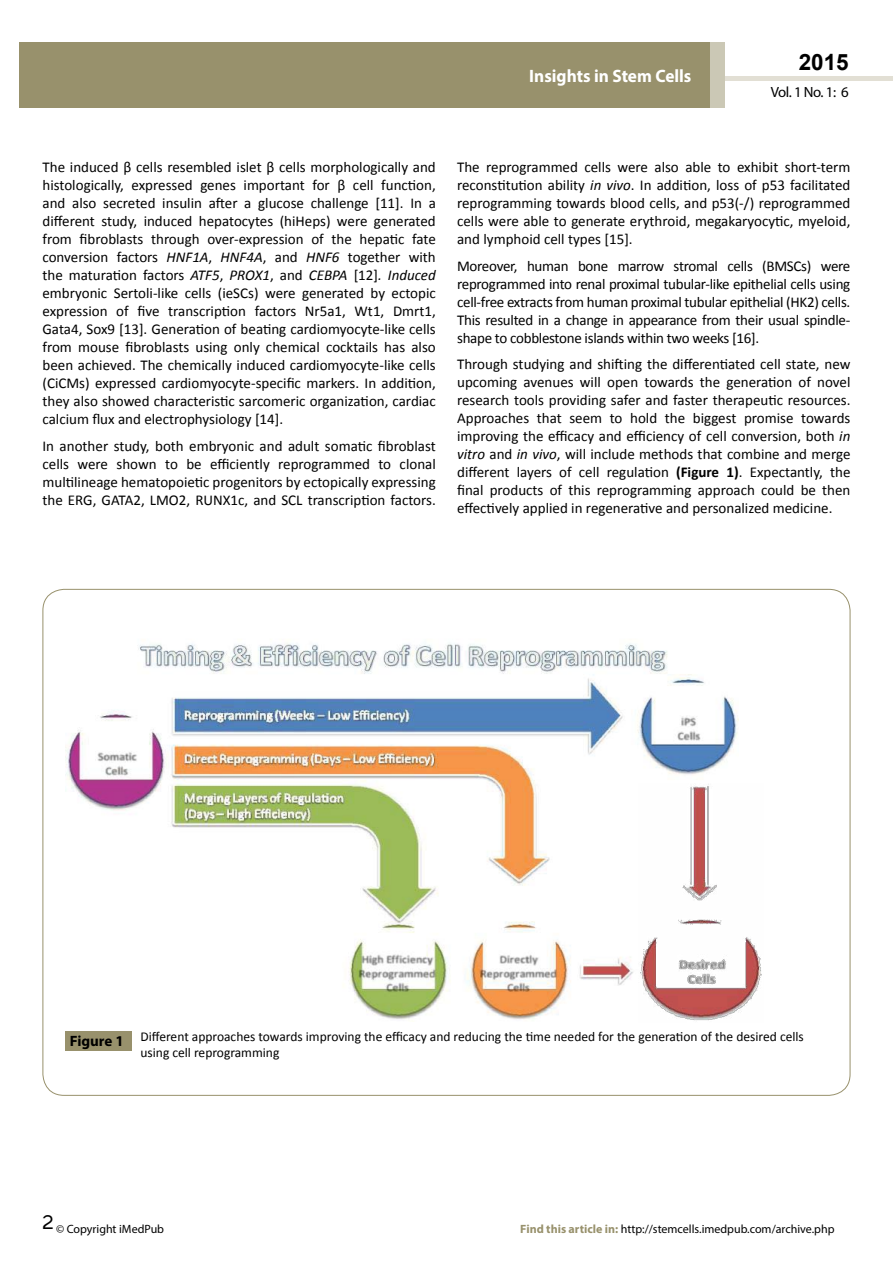
<style>
.page{position:relative;width:893px;height:1263px;background:#fff}
.page>*{position:absolute;margin:0;border:0;box-sizing:border-box;transform-origin:0 0}
.t1{font:25.5px "Tunga";color:#000}
.t2{font:700 22.5px "Arial";color:#000}
.t3{font:700 18px "Myriad Pro";color:#fff;scale:.96 1}
.t4{font:15px/18px "Calibri";color:#000;text-align:justify}
.t5{font:14.85px "Myriad Pro";color:#000}
.t6{font:13.5px/16.2px "Calibri";color:#000}
.t7{font:12px "Myriad Pro";color:#000}
.s1{font-style:italic}
.s2{font-weight:700}
.s3{font-family:"Myriad Pro";font-weight:700;font-size:15px}
.s4{font-weight:700;color:#98916c}
</style>
<div class="page">
<div style="left:725px;top:76px;width:168px;height:5px;background:#e2dfd4"></div>
<div style="left:19px;top:42px;width:690px;height:66px;background:#98916c"></div>
<div style="left:709px;top:42px;width:16px;height:66px;background:#cbc8b5"></div>
<img style="left:66px;top:643px;width:673px;height:377px">
<img style="left:638px;top:784px;width:124px;height:237px">
<div style="left:65px;top:1031px;width:67px;height:19px;background:#98916c"></div>
<p class="t3" style="left:529px;top:64px;width:170px">Insights in Stem Cells</p>
<p class="t3" style="left:585px;top:74px;width:128px">ISSN 1698-9465</p>
<h2 class="t2" style="left:799px;top:47px;width:52px">2015</h2>
<p class="t5" style="left:771px;top:83px;width:80px">Vol. 1 No. 1: 6</p>
<p class="t4" style="left:43px;top:158px;width:395px">The induced β cells resembled islet β cells morphologically and histologically, expressed genes important for β cell function, and also secreted insulin after a glucose challenge [11]. In a different study, induced hepatocytes (hiHeps) were generated from fibroblasts through over-expression of the hepatic fate conversion factors <span class="s1">HNF1A</span>, <span class="s1">HNF4A</span>, and <span class="s1">HNF6</span> together with the maturation factors <span class="s1">ATF5</span>, <span class="s1">PROX1</span>, and <span class="s1">CEBPA</span> [12]<span class="s1">. Induced </span>embryonic Sertoli-like cells (ieSCs) were generated by ectopic expression of five transcription factors Nr5a1, Wt1, Dmrt1, Gata4, Sox9 [13]. Generation of beating cardiomyocyte-like cells from mouse fibroblasts using only chemical cocktails has also been achieved. The chemically induced cardiomyocyte-like cells (CiCMs) expressed cardiomyocyte-specific markers. In addition, they also showed characteristic sarcomeric organization, cardiac calcium flux and electrophysiology [14].</p>
<p class="t4" style="left:43px;top:437px;width:395px">In another study, both embryonic and adult somatic fibroblast cells were shown to be efficiently reprogrammed to clonal multilineage hematopoietic progenitors by ectopically expressing the ERG, GATA2, LMO2, RUNX1c, and SCL transcription factors.</p>
<p class="t4" style="left:457px;top:158px;width:395px">The reprogrammed cells were also able to exhibit short-term reconstitution ability <span class="s1">in vivo</span>. In addition, loss of p53 facilitated reprogramming towards blood cells, and p53(-/) reprogrammed cells were able to generate erythroid, megakaryocytic, myeloid, and lymphoid cell types [15].</p>
<p class="t4" style="left:457px;top:257px;width:395px">Moreover, human bone marrow stromal cells (BMSCs) were reprogrammed into renal proximal tubular-like epithelial cells using cell-free extracts from human proximal tubular epithelial (HK2) cells.<br>This resulted in a change in appearance from their usual spindle&shy;shape to cobblestone islands within two weeks [16].</p>
<p class="t4" style="left:457px;top:355px;width:395px">Through studying and shifting the differentiated cell state, new upcoming avenues will open towards the generation of novel research tools providing safer and faster therapeutic resources.<br>Approaches that seem to hold the biggest promise towards improving the efficacy and efficiency of cell conversion, both <span class="s1">in vitro</span> and <span class="s1">in vivo</span>, will include methods that combine and merge different layers of cell regulation <span class="s2">(Figure 1)</span>. Expectantly, the final products of this reprogramming approach could be then effectively applied in regenerative and personalized medicine.</p>
<p class="t6" style="left:140px;top:1028px;width:665px;text-indent:-71px"><span class="s3">Figure 1</span> Different approaches towards improving the efficacy and reducing the time needed for the generation of the desired cells using cell reprogramming</p>
<h1 class="t1" style="left:42px;top:1205px;width:13px">2</h1>
<p class="t7" style="left:56px;top:1222px;width:110px">© Copyright iMedPub</p>
<p class="t7" style="left:520px;top:1222px;width:316px"><span class="s4">Find this article in:</span> http://stemcells.imedpub.com/archive.php</p>
</div>
